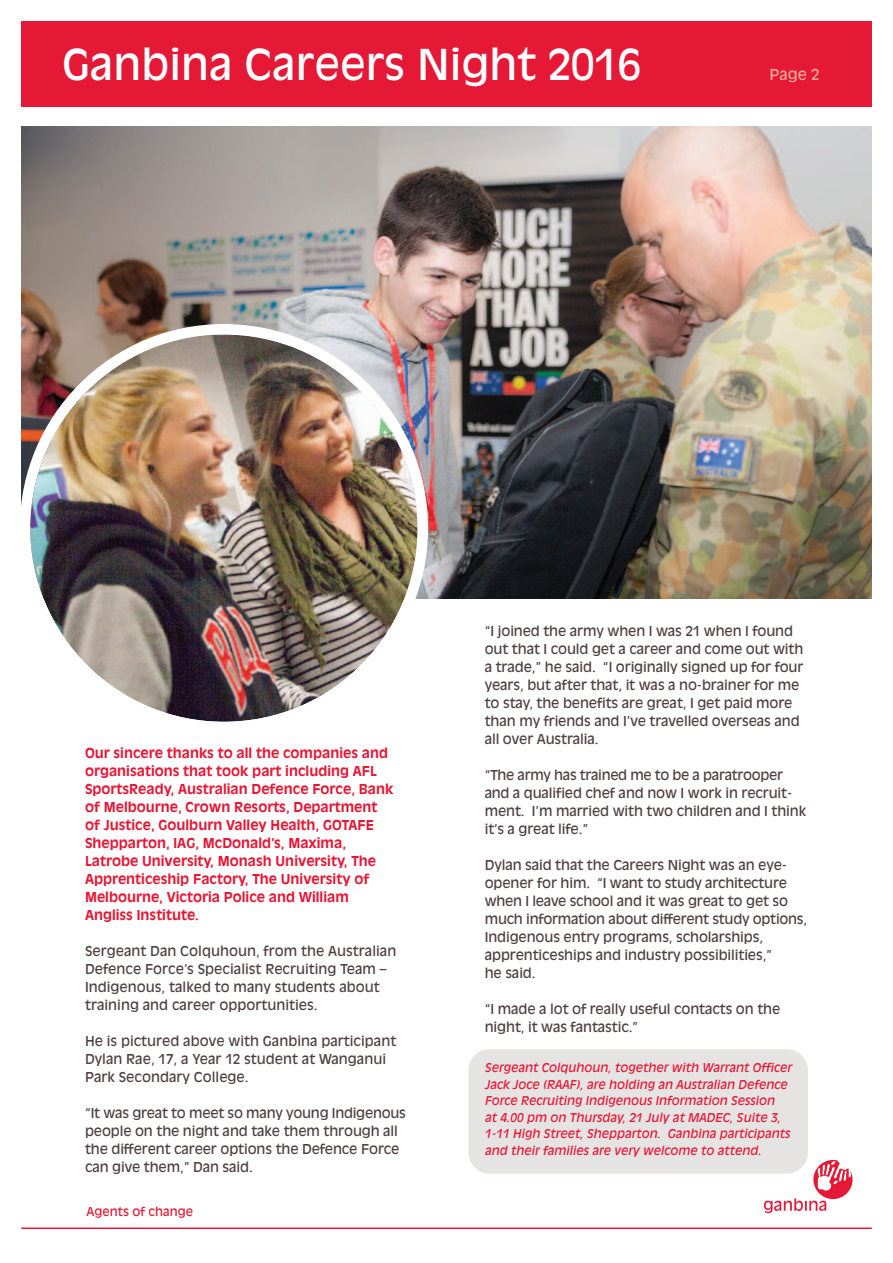
<style>
.page{position:relative;width:893px;height:1263px;background:#fff}
.page>*{position:absolute;margin:0;border:0;box-sizing:border-box;transform-origin:0 0}
.t1{font:42px "Antique Olive";color:#fff}
.t2{font:15px "Antique Olive";color:#f4a798}
.t3{font:13.5px/18px "Antique Olive";letter-spacing:-.01em;color:#4f4042}
.t4{font:700 13.5px/18px "Antique Olive";color:#e51836}
.t5{font:italic 12px/16.5px "Antique Olive";color:#e51836}
.t6{font:12px "Antique Olive";color:#e51836}
</style>
<div class="page">
<div style="left:468px;top:1049px;width:340px;height:125px;background:#e6e3e3;border-radius:21px"></div>
<hr style="left:21px;top:1227px;width:851px;height:2px;background:#e51836">
<svg style="left:764px;top:1160px;width:88px;height:53px"></svg>
<div style="left:21px;top:21px;width:851px;height:85px;background:#e51836"></div>
<img style="left:21px;top:127px;width:851px;height:472px">
<img style="left:21px;top:324px;width:407px;height:398px">
<svg style="left:21px;top:542px;width:14px;height:70px"></svg>
<h1 class="t1" style="left:62px;top:47px;width:580px">Ganbina Careers Night 2016</h1>
<p class="t2" style="left:770px;top:68px;width:52px">Page 2</p>
<p class="t4" style="left:85px;top:744px;width:310px">Our sincere thanks to all the companies and organisations that took part including AFL SportsReady, Australian Defence Force, Bank of Melbourne, Crown Resorts, Department of Justice, Goulburn Valley Health, GOTAFE Shepparton, IAG, McDonald’s, Maxima, Latrobe University, Monash University, The Apprenticeship Factory, The University of Melbourne, Victoria Police and William Angliss Institute.</p>
<p class="t3" style="left:85px;top:942px;width:313px">Sergeant Dan Colquhoun, from the Australian Defence Force’s Specialist Recruiting Team – Indigenous, talked to many students about training and career opportunities.</p>
<p class="t3" style="left:85px;top:1032px;width:313px">He is pictured above with Ganbina participant<br>Dylan Rae, 17, a Year 12 student at Wanganui<br>Park Secondary College.</p>
<p class="t3" style="left:85px;top:1104px;width:322px">“It was great to meet so many young Indigenous people on the night and take them through all the different career options the Defence Force can give them,” Dan said.</p>
<p class="t6" style="left:87px;top:1207px;width:108px">Agents of change</p>
<p class="t3" style="left:485px;top:622px;width:320px">“I joined the army when I was 21 when I found out that I could get a career and come out with a trade,” he said. “I originally signed up for four years, but after that, it was a no-brainer for me to stay, the benefits are great, I get paid more than my friends and I’ve travelled overseas and all over Australia.</p>
<p class="t3" style="left:485px;top:766px;width:323px">“The army has trained me to be a paratrooper and a qualified chef and now I work in recruit&shy;ment. I’m married with two children and I think it’s a great life.”</p>
<p class="t3" style="left:485px;top:856px;width:324px">Dylan said that the Careers Night was an eye&shy;opener for him. “I want to study architecture when I leave school and it was great to get so much information about different study options, Indigenous entry programs, scholarships, apprenticeships and industry possibilities,”<br>he said.</p>
<p class="t3" style="left:485px;top:1000px;width:297px">“I made a lot of really useful contacts on the night, it was fantastic.”</p>
<p class="t5" style="left:485px;top:1060px;width:308px">Sergeant Colquhoun, together with Warrant Officer Jack Joce (RAAF), are holding an Australian Defence Force Recruiting Indigenous Information Session<br>at 4.00 pm on Thursday, 21 July at MADEC, Suite 3, 1-11 High Street, Shepparton. Ganbina participants and their families are very welcome to attend.</p>
</div>
